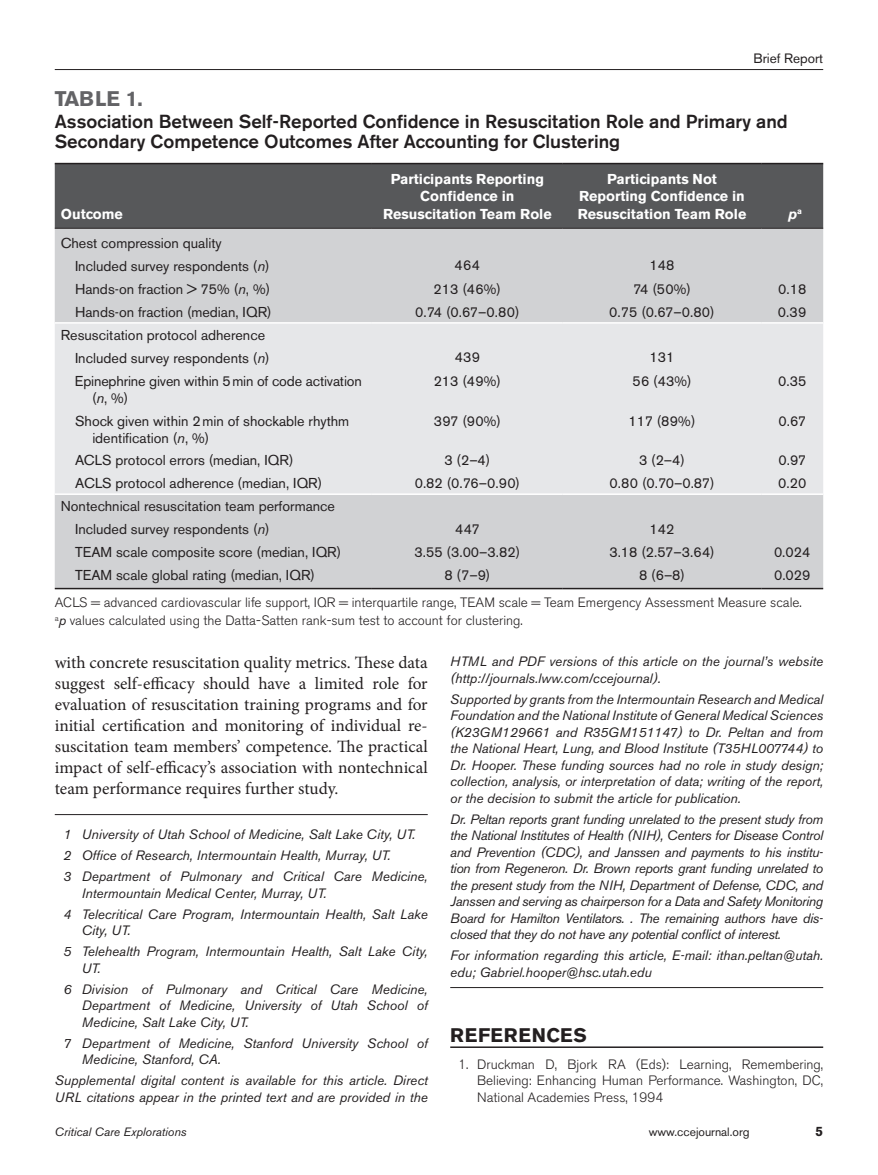
<style>
.page{position:relative;width:878px;height:1175px;background:#fff}
.page>*{position:absolute;margin:0;border:0;box-sizing:border-box;transform-origin:0 0}
.t1{font:700 21px "Akzidenz Grotesk BE";color:#636366}
.t2{font:700 19.5px "Akzidenz Grotesk BE";letter-spacing:.04em;color:#231f20}
.t3{font:500 18.75px/19.5px "Akzidenz Grotesk BE";color:#231f20}
.t4{font:17.25px/21px "Minion Pro";color:#231f20;text-align:justify}
.t5{font:14.25px/23.2px "Akzidenz Grotesk BE";color:#231f20}
.t6{font:700 14.25px/17.2px "Akzidenz Grotesk BE";color:#fff;text-align:center}
.t7{font:italic 700 14.25px "Akzidenz Grotesk BE";color:#fff}
.t8{font:italic 13.5px/16.5px "Akzidenz Grotesk BE";color:#231f20}
.t9{font:300 13.5px/16.5px "Akzidenz Grotesk BE";color:#231f20;text-align:justify}
.t10{font:13.5px "Akzidenz Grotesk BE";color:#231f20}
.t11{font:700 13.5px "Akzidenz Grotesk BE";color:#231f20}
.t12{font:italic 12px "Akzidenz Grotesk BE";color:#231f20}
.t13{font:12px "Akzidenz Grotesk BE";color:#231f20}
.s1{font-style:italic}
.s2{font-weight:400;font-style:italic}
</style>
<div class="page">
<hr style="left:55px;top:69px;width:768px;height:1px;background:#231f20">
<hr style="left:55px;top:814px;width:373px;height:1px;background:#231f20">
<hr style="left:450px;top:987px;width:373px;height:1px;background:#231f20">
<hr style="left:450px;top:1046px;width:373px;height:2px;background:#231f20">
<div style="left:55px;top:164px;width:768px;height:64px;background:#57585a"></div>
<div style="left:55px;top:229px;width:768px;height:359px;background:#d1d2d4"></div>
<div style="left:55px;top:324px;width:768px;height:169px;background:#e6e7e9"></div>
<hr style="left:55px;top:163px;width:317px;height:1px;background:#231f20">
<hr style="left:372px;top:163px;width:190px;height:1px;background:#231f20">
<hr style="left:562px;top:163px;width:199px;height:1px;background:#231f20">
<hr style="left:761px;top:163px;width:62px;height:1px;background:#231f20">
<hr style="left:55px;top:588px;width:317px;height:1px;background:#231f20">
<hr style="left:372px;top:588px;width:190px;height:1px;background:#231f20">
<hr style="left:562px;top:588px;width:199px;height:1px;background:#231f20">
<hr style="left:761px;top:588px;width:62px;height:1px;background:#231f20">
<hr style="left:55px;top:228px;width:317px;height:1px;background:#231f20">
<hr style="left:372px;top:228px;width:190px;height:1px;background:#231f20">
<hr style="left:562px;top:228px;width:199px;height:1px;background:#231f20">
<hr style="left:761px;top:228px;width:62px;height:1px;background:#231f20">
<hr style="left:55px;top:322px;width:317px;height:2px;background:#fff">
<hr style="left:372px;top:322px;width:190px;height:2px;background:#fff">
<hr style="left:562px;top:322px;width:199px;height:2px;background:#fff">
<hr style="left:761px;top:322px;width:62px;height:2px;background:#fff">
<hr style="left:55px;top:493px;width:317px;height:2px;background:#fff">
<hr style="left:372px;top:493px;width:190px;height:2px;background:#fff">
<hr style="left:562px;top:493px;width:199px;height:2px;background:#fff">
<hr style="left:761px;top:493px;width:62px;height:2px;background:#fff">
<p class="t10" style="left:753px;top:50px;width:71px">Brief Report</p>
<h1 class="t1" style="left:55px;top:86px;width:89px">TABLE 1.</h1>
<h3 class="t3" style="left:55px;top:112px;width:734px">Association Between Self-Reported Confidence in Resuscitation Role and Primary and<br>Secondary Competence Outcomes After Accounting for Clustering</h3>
<p class="t6" style="left:61px;top:205px;width:64px">Outcome</p>
<p class="t5" style="left:75px;top:231px;width:196px;text-indent:-14px">Chest compression quality<br>Included survey respondents (<span class="s1">n</span>)</p>
<p class="t6" style="left:383px;top:170px;width:170px">Participants Reporting<br>Confidence in<br>Resuscitation Team Role</p>
<p class="t6" style="left:577px;top:171px;width:170px">Participants Not<br>Reporting Confidence in<br>Resuscitation Team Role</p>
<p class="t5" style="left:454px;top:254px;width:27px">464</p>
<p class="t5" style="left:649px;top:254px;width:27px">148</p>
<p class="t7" style="left:788px;top:205px;width:15px">p<sup>a</sup></p>
<p class="t5" style="left:75px;top:277px;width:197px">Hands-on fraction &gt; 75% (<span class="s1">n</span>, %)</p>
<p class="t5" style="left:433px;top:277px;width:69px">213 (46%)</p>
<p class="t5" style="left:633px;top:277px;width:59px">74 (50%)</p>
<p class="t5" style="left:778px;top:277px;width:30px">0.18</p>
<p class="t5" style="left:75px;top:300px;width:198px">Hands-on fraction (median, IQR)</p>
<p class="t5" style="left:415px;top:300px;width:106px">0.74 (0.67–0.80)</p>
<p class="t5" style="left:609px;top:300px;width:107px">0.75 (0.67–0.80)</p>
<p class="t5" style="left:778px;top:300px;width:30px">0.39</p>
<p class="t5" style="left:75px;top:323px;width:196px;text-indent:-14px">Resuscitation protocol adherence<br>Included survey respondents (<span class="s1">n</span>)</p>
<p class="t5" style="left:455px;top:346px;width:27px">439</p>
<p class="t5" style="left:649px;top:346px;width:26px">131</p>
<p class="t5" style="left:92px;top:372px;width:271px;line-height:17.2px;text-indent:-17px">Epinephrine given within 5min of code activation (<span class="s1">n</span>, %)</p>
<p class="t5" style="left:433px;top:369px;width:69px">213 (49%)</p>
<p class="t5" style="left:632px;top:369px;width:61px">56 (43%)</p>
<p class="t5" style="left:778px;top:369px;width:30px">0.35</p>
<p class="t5" style="left:92px;top:412px;width:258px;line-height:17.2px;text-indent:-17px">Shock given within 2min of shockable rhythm identification (<span class="s1">n</span>, %)</p>
<p class="t5" style="left:434px;top:409px;width:69px">397 (90%)</p>
<p class="t5" style="left:628px;top:409px;width:68px">117 (89%)</p>
<p class="t5" style="left:778px;top:409px;width:29px">0.67</p>
<p class="t5" style="left:75px;top:449px;width:220px">ACLS protocol errors (median, IQR)</p>
<p class="t5" style="left:444px;top:449px;width:48px">3 (2–4)</p>
<p class="t5" style="left:639px;top:449px;width:48px">3 (2–4)</p>
<p class="t5" style="left:778px;top:449px;width:29px">0.97</p>
<p class="t5" style="left:75px;top:471px;width:249px">ACLS protocol adherence (median, IQR)</p>
<p class="t5" style="left:414px;top:471px;width:107px">0.82 (0.76–0.90)</p>
<p class="t5" style="left:609px;top:471px;width:106px">0.80 (0.70–0.87)</p>
<p class="t5" style="left:778px;top:471px;width:30px">0.20</p>
<p class="t5" style="left:75px;top:494px;width:261px;text-indent:-14px">Nontechnical resuscitation team performance<br>Included survey respondents (<span class="s1">n</span>)</p>
<p class="t5" style="left:455px;top:517px;width:26px">447</p>
<p class="t5" style="left:649px;top:517px;width:26px">142</p>
<p class="t5" style="left:75px;top:540px;width:268px">TEAM scale composite score (median, IQR)</p>
<p class="t5" style="left:414px;top:540px;width:107px">3.55 (3.00–3.82)</p>
<p class="t5" style="left:609px;top:540px;width:107px">3.18 (2.57–3.64)</p>
<p class="t5" style="left:774px;top:540px;width:38px">0.024</p>
<p class="t5" style="left:75px;top:563px;width:241px">TEAM scale global rating (median, IQR)</p>
<p class="t5" style="left:444px;top:563px;width:48px">8 (7–9)</p>
<p class="t5" style="left:639px;top:563px;width:48px">8 (6–8)</p>
<p class="t5" style="left:774px;top:563px;width:38px">0.029</p>
<p class="t9" style="left:55px;top:594px;width:748px;line-height:18px">ACLS = advanced cardiovascular life support, IQR = interquartile range, TEAM scale = Team Emergency Assessment Measure scale. <sup>a</sup><span class="s2">p</span> values calculated using the Datta-Satten rank-sum test to account for clustering.</p>
<p class="t4" style="left:55px;top:652px;width:374px">with concrete resuscitation quality metrics. These data suggest self-efficacy should have a limited role for evaluation of resuscitation training programs and for initial certification and monitoring of individual re&shy;suscitation team members’ competence. The practical impact of self-efficacy’s association with nontechnical team performance requires further study.</p>
<p class="t8" style="left:63px;top:823px;width:366px;line-height:21px">1 University of Utah School of Medicine, Salt Lake City, UT.<br>2 Office of Research, Intermountain Health, Murray, UT.<br>3 Department of Pulmonary and Critical Care Medicine,</p>
<p class="t8" style="left:63px;top:882px;width:366px;line-height:21px;text-indent:18px">Intermountain Medical Center, Murray, UT.<br>4 Telecritical Care Program, Intermountain Health, Salt Lake</p>
<p class="t8" style="left:63px;top:919px;width:366px;line-height:21px;text-indent:18px">City, UT.<br>5 Telehealth Program, Intermountain Health, Salt Lake City,</p>
<p class="t8" style="left:63px;top:957px;width:366px;line-height:21px;text-indent:18px">UT.<br>6 Division of Pulmonary and Critical Care Medicine,</p>
<p class="t8" style="left:82px;top:997px;width:347px">Department of Medicine, University of Utah School of<br>Medicine, Salt Lake City, UT.</p>
<p class="t8" style="left:82px;top:1034px;width:347px;text-indent:-18px">7 Department of Medicine, Stanford University School of<br>Medicine, Stanford, CA.</p>
<p class="t8" style="left:55px;top:1072px;width:374px">Supplemental digital content is available for this article. Direct<br>URL citations appear in the printed text and are provided in the</p>
<p class="t8" style="left:450px;top:653px;width:374px">HTML and PDF versions of this article on the journal’s website (http://journals.lww.com/ccejournal).</p>
<p class="t8" style="left:450px;top:690px;width:374px;text-align:justify">Supported by grants from the Intermountain Research and Medical Foundation and the National Institute of General Medical Sciences (K23GM129661 and R35GM151147) to Dr. Peltan and from the National Heart, Lung, and Blood Institute (T35HL007744) to Dr. Hooper. These funding sources had no role in study design; collection, analysis, or interpretation of data; writing of the report, or the decision to submit the article for publication.</p>
<p class="t8" style="left:450px;top:810px;width:374px;text-align:justify">Dr. Peltan reports grant funding unrelated to the present study from the National Institutes of Health (NIH), Centers for Disease Control and Prevention (CDC), and Janssen and payments to his institu&shy;tion from Regeneron. Dr. Brown reports grant funding unrelated to the present study from the NIH, Department of Defense, CDC, and Janssen and serving as chairperson for a Data and Safety Monitoring Board for Hamilton Ventilators. . The remaining authors have dis&shy;closed that they do not have any potential conflict of interest.</p>
<p class="t8" style="left:450px;top:947px;width:374px">For information regarding this article, E-mail: ithan.peltan@utah. edu; Gabriel.hooper@hsc.utah.edu</p>
<h2 class="t2" style="left:450px;top:1023px;width:138px">REFERENCES</h2>
<p class="t9" style="left:477px;top:1056px;width:347px;text-indent:-19px">1. Druckman D, Bjork RA (Eds): Learning, Remembering, Believing: Enhancing Human Performance. Washington, DC, National Academies Press, 1994</p>
<p class="t12" style="left:55px;top:1125px;width:133px">Critical Care Explorations</p>
<p class="t13" style="left:648px;top:1125px;width:102px">www.ccejournal.org</p>
<p class="t11" style="left:815px;top:1123px;width:9px">5</p>
</div>
